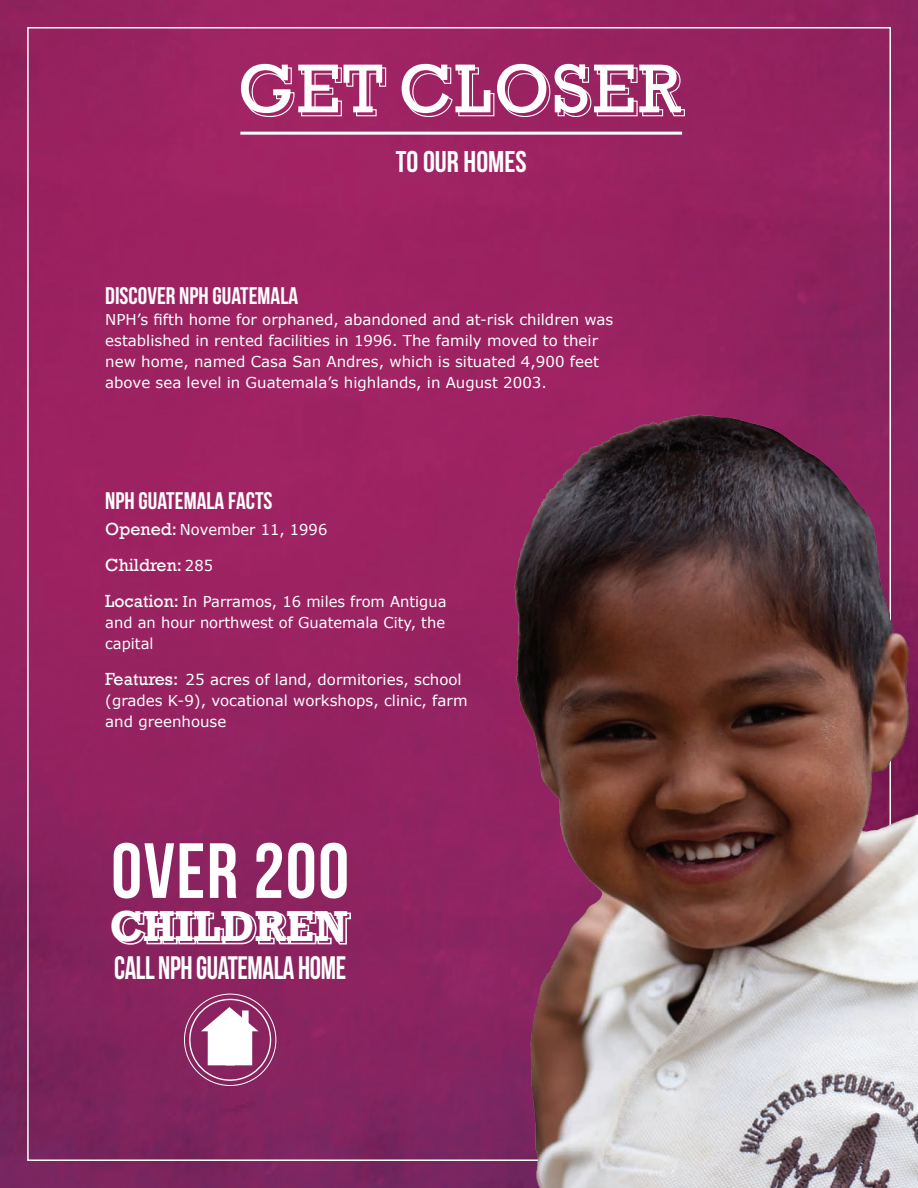
<style>
.page{position:relative;width:918px;height:1188px;background:#fff}
.page>*{position:absolute;margin:0;border:0;box-sizing:border-box;transform-origin:0 0}
.t1{font:78px "Bebas Neue";letter-spacing:.02em;color:#fff}
.t2{font:700 44.4px "Rockwell";color:#fff;scale:.96 1}
.t3{font:32.55px "Bebas Neue";letter-spacing:-.015em;color:#fff;scale:.88 1}
.t4{font:30px "Bebas Neue";color:#fff}
.t5{font:24px "Bebas Neue";color:#fff}
.t6{font:18px "Rockwell";color:#fff}
.t7{font:15px/21px "Verdana";color:#fff}
.s1{font-family:"Rockwell";font-size:18px}
.s2{font-family:"Verdana";font-size:15px}
</style>
<div class="page">
<img style="left:0;top:0;width:918px;height:1188px">
<svg style="left:241px;top:64px;width:146px;height:54px"></svg>
<svg style="left:402px;top:64px;width:284px;height:54px"></svg>
<hr style="left:240px;top:132px;width:442px;height:3px;background:#fff">
<svg style="left:201px;top:1007px;width:58px;height:58px"></svg>
<div style="left:225px;top:1044px;width:10px;height:21px;background:#fff"></div>
<div style="left:189px;top:999px;width:82px;height:82px;border:1px solid #fff;border-radius:50%"></div>
<svg style="left:113px;top:911px;width:239px;height:34px;background:#a85b88"></svg>
<img style="left:385px;top:275px;width:533px;height:913px">
<h3 class="t4" style="left:396px;top:145px;width:132px">TO OUR HOMES</h3>
<h3 class="t5" style="left:105px;top:282px;width:194px">DISCOVER NPH GUATEMALA</h3>
<p class="t7" style="left:105px;top:308px;width:510px">NPH’s fifth home for orphaned, abandoned and at-risk children was established in rented facilities in 1996. The family moved to their new home, named Casa San Andres, which is situated 4,900 feet above sea level in Guatemala’s highlands, in August 2003.</p>
<h3 class="t5" style="left:105px;top:488px;width:169px">NPH GUATEMALA FACTS</h3>
<p class="t7" style="left:105px;top:518px;width:224px"><span class="s1">Opened:</span> November 11, 1996</p>
<p class="t6" style="left:105px;top:554px;width:109px">Children: <span class="s2">285</span></p>
<p class="t7" style="left:105px;top:590px;width:343px;text-align:justify"><span class="s1">Location:</span> In Parramos, 16 miles from Antigua and an hour northwest of Guatemala City, the capital</p>
<p class="t7" style="left:105px;top:668px;width:364px"><span class="s1">Features:</span> 25 acres of land, dormitories, school (grades K-9), vocational workshops, clinic, farm and greenhouse</p>
<h1 class="t1" style="left:111px;top:828px;width:239px">OVER 200</h1>
<h2 class="t2" style="left:110px;top:899px;width:249px">CHILDREN</h2>
<h3 class="t3" style="left:114px;top:950px;width:265px">CALL NPH GUATEMALA HOME</h3>
</div>
